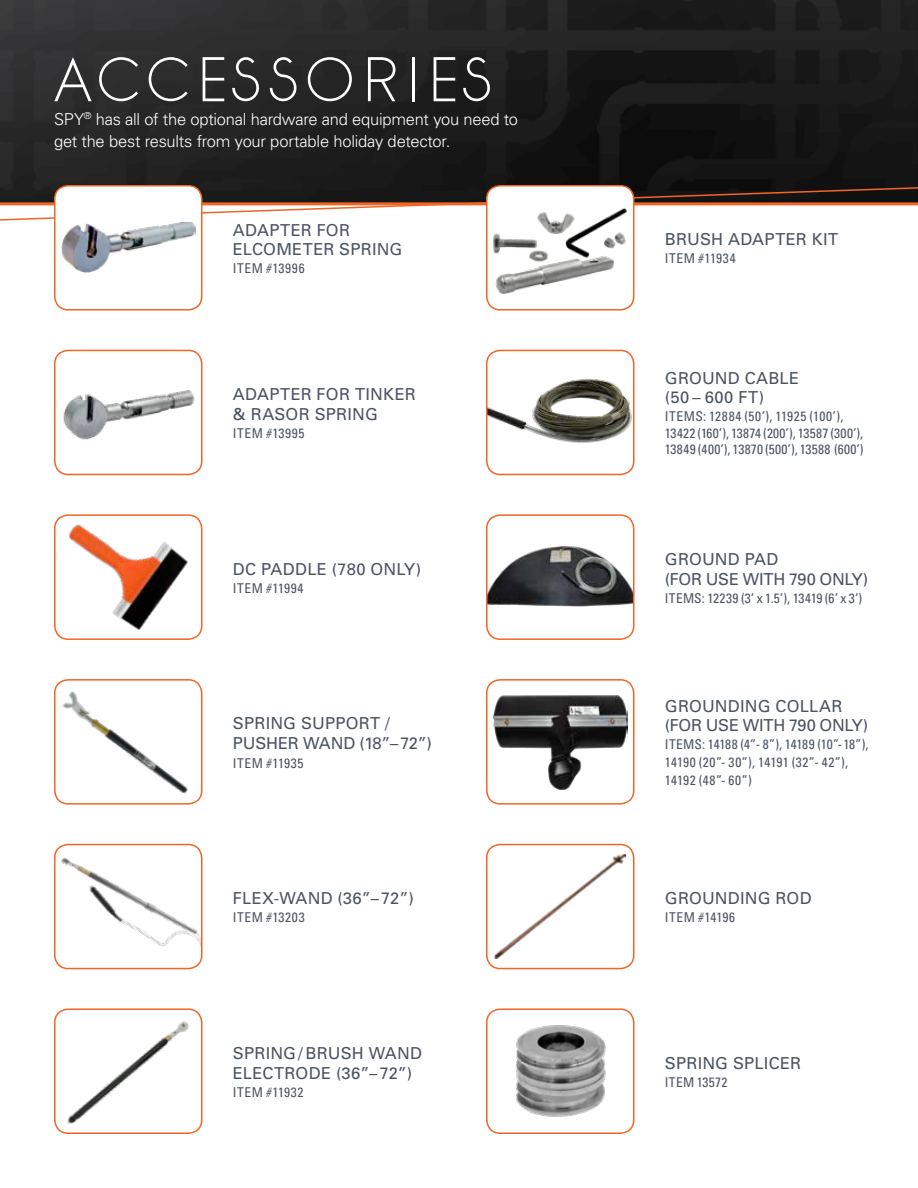
<style>
.page{position:relative;width:918px;height:1188px;background:#fff}
.page>*{position:absolute;margin:0;border:0;box-sizing:border-box;transform-origin:0 0}
.t1{font:200 63px "phantom";letter-spacing:.08em;color:#fff}
.t2{font:16.5px/19.5px "Univers";letter-spacing:.01em;color:#4b5363}
.t3{font:300 16.5px/22.5px "Univers";letter-spacing:-.015em;color:#fff}
.t4{font:16.5px/19.5px "Univers";letter-spacing:-.015em;color:#4b5363}
.t5{font:condensed 13.5px/16.5px "Univers";letter-spacing:.025em;color:#4b5363}
.t6{font:condensed 13.5px/18px "Univers";letter-spacing:.005em;color:#4b5363}
.t7{font:condensed 13.5px "Univers";letter-spacing:.045em;color:#4b5363}
</style>
<div class="page">
<img style="left:0;top:0;width:918px;height:186px">
<svg style="left:0;top:186px;width:918px;height:36px"></svg>
<hr style="left:0;top:202px;width:918px;height:3px;background:#f26522">
<div style="left:55px;top:186px;width:147px;height:124px;background:#fff;border-radius:14px"></div>
<img style="left:61px;top:223px;width:134px;height:50px">
<div style="left:54px;top:185px;width:148px;height:126px;border:2px solid #f26522;border-radius:14px"></div>
<img style="left:55px;top:350px;width:147px;height:124px">
<div style="left:54px;top:350px;width:148px;height:125px;border:2px solid #f26522;border-radius:14px"></div>
<img style="left:56px;top:516px;width:146px;height:122px">
<div style="left:54px;top:514px;width:148px;height:126px;border:2px solid #f26522;border-radius:14px"></div>
<img style="left:489px;top:378px;width:142px;height:65px">
<div style="left:486px;top:350px;width:148px;height:125px;border:2px solid #f26522;border-radius:14px"></div>
<div style="left:487px;top:186px;width:147px;height:124px;background:#fff;border-radius:14px"></div>
<img style="left:493px;top:207px;width:134px;height:87px">
<div style="left:486px;top:185px;width:148px;height:126px;border:2px solid #f26522;border-radius:14px"></div>
<img style="left:56px;top:1010px;width:146px;height:123px">
<div style="left:54px;top:1008px;width:148px;height:126px;border:2px solid #f26522;border-radius:14px"></div>
<img style="left:55px;top:845px;width:147px;height:124px">
<div style="left:54px;top:844px;width:148px;height:125px;border:2px solid #f26522;border-radius:14px"></div>
<img style="left:55px;top:680px;width:147px;height:123px">
<div style="left:54px;top:679px;width:148px;height:126px;border:2px solid #f26522;border-radius:14px"></div>
<img style="left:493px;top:695px;width:134px;height:94px">
<div style="left:486px;top:679px;width:148px;height:126px;border:2px solid #f26522;border-radius:14px"></div>
<img style="left:494px;top:854px;width:133px;height:105px">
<div style="left:486px;top:844px;width:148px;height:125px;border:2px solid #f26522;border-radius:14px"></div>
<img style="left:515px;top:1025px;width:91px;height:92px">
<div style="left:486px;top:1008px;width:148px;height:126px;border:2px solid #f26522;border-radius:14px"></div>
<img style="left:489px;top:546px;width:142px;height:60px">
<div style="left:486px;top:514px;width:148px;height:126px;border:2px solid #f26522;border-radius:14px"></div>
<h1 class="t1" style="left:54px;top:43px;width:439px">ACCESSORIES</h1>
<p class="t3" style="left:54px;top:107px;width:466px">SPY<sup>®</sup> has all of the optional hardware and equipment you need to get the best results from your portable holiday detector.</p>
<p class="t2" style="left:233px;top:220px;width:171px">ADAPTER FOR<br>ELCOMETER SPRING</p>
<p class="t7" style="left:233px;top:260px;width:73px">ITEM #13996</p>
<p class="t2" style="left:233px;top:384px;width:184px">ADAPTER FOR TINKER &amp; RASOR SPRING</p>
<p class="t7" style="left:233px;top:425px;width:73px">ITEM #13995</p>
<p class="t2" style="left:233px;top:559px;width:190px">DC PADDLE (780 ONLY)</p>
<p class="t5" style="left:233px;top:579px;width:72px">ITEM #11994</p>
<p class="t2" style="left:233px;top:713px;width:201px">SPRING SUPPORT /<br>PUSHER WAND (18”–72”)</p>
<p class="t5" style="left:233px;top:755px;width:72px">ITEM #11935</p>
<p class="t2" style="left:233px;top:888px;width:182px">FLEX-WAND (36”– 72”)</p>
<p class="t7" style="left:233px;top:909px;width:73px">ITEM #13203</p>
<p class="t2" style="left:233px;top:1043px;width:191px">SPRING / BRUSH WAND<br>ELECTRODE (36”– 72”)</p>
<p class="t5" style="left:233px;top:1083px;width:72px">ITEM #11932</p>
<p class="t2" style="left:665px;top:230px;width:175px">BRUSH ADAPTER KIT</p>
<p class="t5" style="left:665px;top:250px;width:72px">ITEM #11934</p>
<p class="t2" style="left:665px;top:368px;width:136px">GROUND CABLE (50 – 600 FT)</p>
<p class="t5" style="left:665px;top:408px;width:200px">ITEMS: 12884 (50’), 11925 (100’),<br>13422 (160’), 13874 (200’), 13587 (300’),<br>13849 (400’), 13870 (500’), 13588 (600’)</p>
<p class="t4" style="left:665px;top:549px;width:205px">GROUND PAD<br>(FOR USE WITH 790 ONLY)</p>
<p class="t5" style="left:665px;top:589px;width:199px">ITEMS: 12239 (3’ x 1.5’), 13419 (6’ x 3’)</p>
<p class="t2" style="left:665px;top:696px;width:205px">GROUNDING COLLAR (FOR USE WITH 790 ONLY)</p>
<p class="t6" style="left:665px;top:735px;width:205px">ITEMS: 14188 (4”- 8”), 14189 (10”-18”),<br>14190 (20”- 30”), 14191 (32”- 42”),<br>14192 (48”- 60”)</p>
<p class="t2" style="left:665px;top:888px;width:148px">GROUNDING ROD</p>
<p class="t5" style="left:665px;top:909px;width:72px">ITEM #14196</p>
<p class="t2" style="left:665px;top:1053px;width:138px">SPRING SPLICER</p>
<p class="t5" style="left:665px;top:1073px;width:64px">ITEM 13572</p>
</div>
